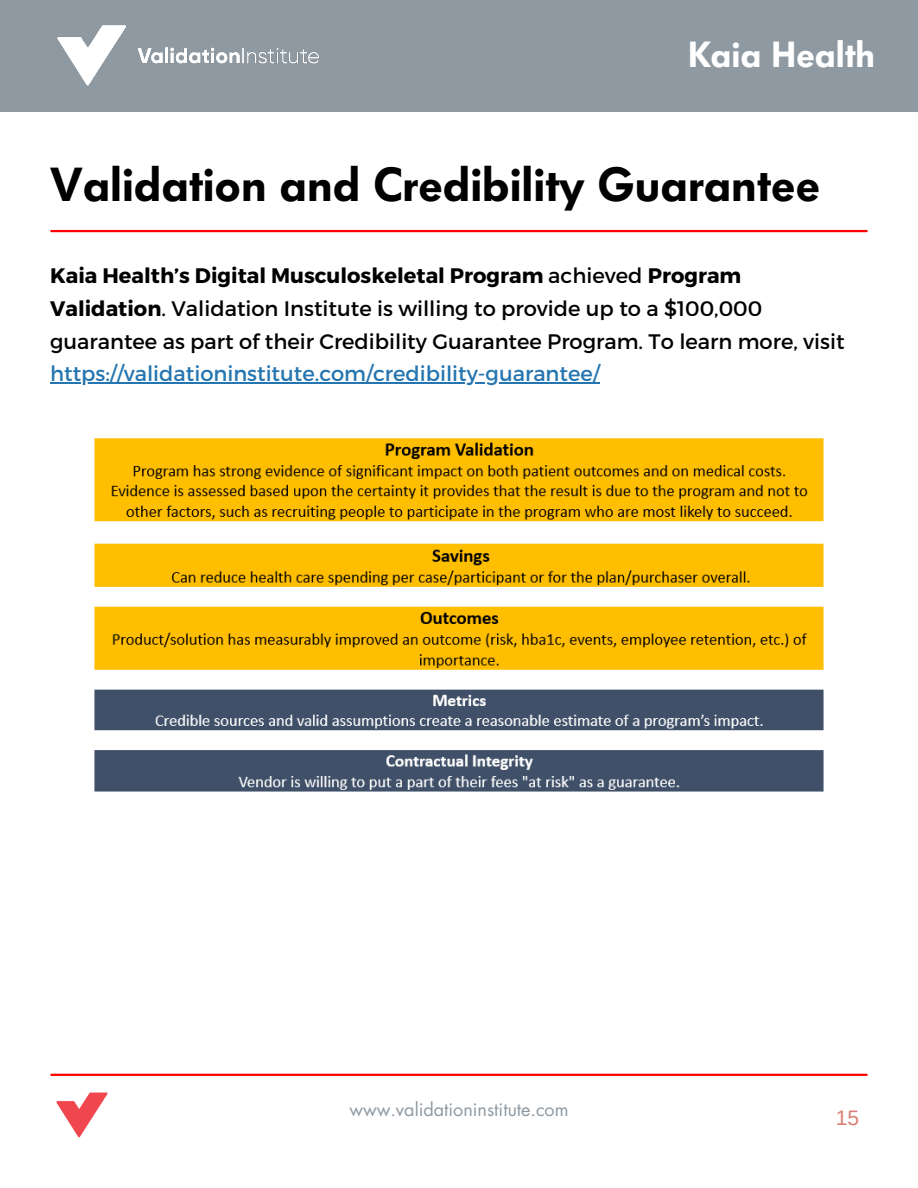
<style>
.page{position:relative;width:918px;height:1188px;background:#fff}
.page>*{position:absolute;margin:0;border:0;box-sizing:border-box;transform-origin:0 0}
.t1{font:600 47.25px "Futura BQ";color:#000}
.t2{font:600 36px "Futura BQ";color:#fff}
.t3{font:21px/32.7px "Montserrat";color:#000}
.t4{font:21px "Montserrat";color:#2475b0}
.t5{font:21px "Arimo";color:#d97f76}
.t6{font:18px "Futura LT";color:#8e99a2}
.s1{font-weight:700}
</style>
<div class="page">
<div style="left:0;top:0;width:918px;height:112px;background:#8e99a2"></div>
<img style="left:57px;top:25px;width:262px;height:61px">
<hr style="left:51px;top:1074px;width:816px;height:2px;background:#f00">
<img style="left:56px;top:1092px;width:52px;height:46px">
<hr style="left:51px;top:230px;width:816px;height:2px;background:#f00">
<img style="left:94px;top:438px;width:730px;height:354px">
<hr style="left:50px;top:382px;width:550px;height:1px;background:#2475b0">
<h2 class="t2" style="left:688px;top:33px;width:188px">Kaia Health</h2>
<p class="t1" style="left:50px;top:157px;width:771px">Validation and Credibility Guarantee</p>
<p class="t3" style="left:50px;top:258px;width:796px"><span class="s1">Kaia Health’s Digital Musculoskeletal Program</span> achieved <span class="s1">Program<br>Validation</span>. Validation Institute is willing to provide up to a $100,000 guarantee as part of their Credibility Guarantee Program. To learn more, visit</p>
<p class="t4" style="left:50px;top:360px;width:551px">https://validationinstitute.com/credibility-guarantee/</p>
<h3 class="t6" style="left:349px;top:1098px;width:221px">www.validationinstitute.com</h3>
<p class="t5" style="left:836px;top:1106px;width:25px">15</p>
</div>
